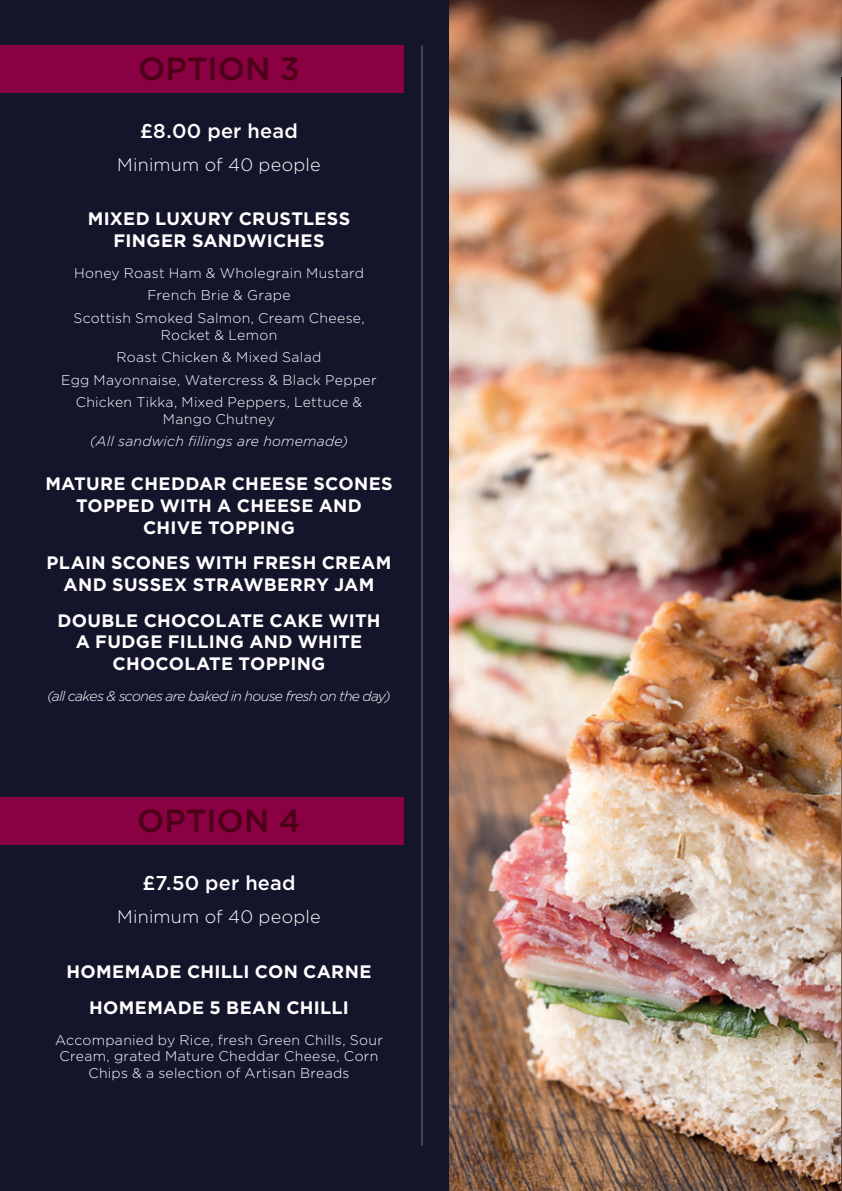
<style>
.page{position:relative;width:842px;height:1191px;background:#14152b}
.page>*{position:absolute;margin:0;border:0;box-sizing:border-box;transform-origin:0 0}
.t1{font:500 32px "Gotham";letter-spacing:.005em;color:#4b0017}
.t2{font:500 20px "Gotham";letter-spacing:.01em;color:#fff}
.t3{font:700 18px/21.6px "Gotham";letter-spacing:.015em;color:#fff;text-align:center}
.t4{font:300 18px "Gotham";letter-spacing:.01em;color:#fff}
.t5{font:300 14px/22.4px "Gotham";letter-spacing:.02em;color:#fff;text-align:center}
.t6{font:italic 300 14px "Gotham";letter-spacing:-.04em;color:#fff}
.t7{font:italic 300 14px "Gotham";letter-spacing:.015em;color:#fff}
</style>
<div class="page">
<div style="left:0;top:45px;width:404px;height:48px;background:#890142"></div>
<div style="left:0;top:797px;width:404px;height:48px;background:#890142"></div>
<img style="left:449px;top:0;width:393px;height:1191px">
<hr style="left:421px;top:45px;width:2px;height:1100px;background:#41465a">
<img style="left:841px;top:78px;width:1px;height:1113px">
<h1 class="t1" style="left:138px;top:47px;width:163px">OPTION 3</h1>
<h2 class="t2" style="left:140px;top:118px;width:159px">£8.00 per head</h2>
<p class="t4" style="left:117px;top:153px;width:205px">Minimum of 40 people</p>
<p class="t3" style="left:88px;top:208px;width:264px">MIXED LUXURY CRUSTLESS<br>FINGER SANDWICHES</p>
<p class="t5" style="left:73px;top:261px;width:293px">Honey Roast Ham &amp; Wholegrain Mustard<br>French Brie &amp; Grape<br>Scottish Smoked Salmon, Cream Cheese,</p>
<p class="t5" style="left:61px;top:323px;width:317px">Rocket &amp; Lemon<br>Roast Chicken &amp; Mixed Salad<br>Egg Mayonnaise, Watercress &amp; Black Pepper<br>Chicken Tikka, Mixed Peppers, Lettuce &amp;</p>
<p class="t5" style="left:163px;top:407px;width:114px">Mango Chutney</p>
<p class="t7" style="left:90px;top:432px;width:260px">(All sandwich fillings are homemade)</p>
<p class="t3" style="left:45px;top:473px;width:349px">MATURE CHEDDAR CHEESE SCONES<br>TOPPED WITH A CHEESE AND<br>CHIVE TOPPING</p>
<p class="t3" style="left:47px;top:552px;width:346px">PLAIN SCONES WITH FRESH CREAM<br>AND SUSSEX STRAWBERRY JAM</p>
<p class="t3" style="left:57px;top:609px;width:325px">DOUBLE CHOCOLATE CAKE WITH<br>A FUDGE FILLING AND WHITE<br>CHOCOLATE TOPPING</p>
<p class="t6" style="left:47px;top:687px;width:345px">(all cakes &amp; scones are baked in house fresh on the day)</p>
<h1 class="t1" style="left:137px;top:800px;width:165px">OPTION 4</h1>
<h2 class="t2" style="left:142px;top:870px;width:155px">£7.50 per head</h2>
<p class="t4" style="left:117px;top:905px;width:205px">Minimum of 40 people</p>
<p class="t3" style="left:67px;top:953px;width:306px;line-height:35.8px">HOMEMADE CHILLI CON CARNE<br>HOMEMADE 5 BEAN CHILLI</p>
<p class="t5" style="left:55px;top:1030px;width:329px;line-height:16.8px">Accompanied by Rice, fresh Green Chills, Sour<br>Cream, grated Mature Cheddar Cheese, Corn<br>Chips &amp; a selection of Artisan Breads</p>
</div>
